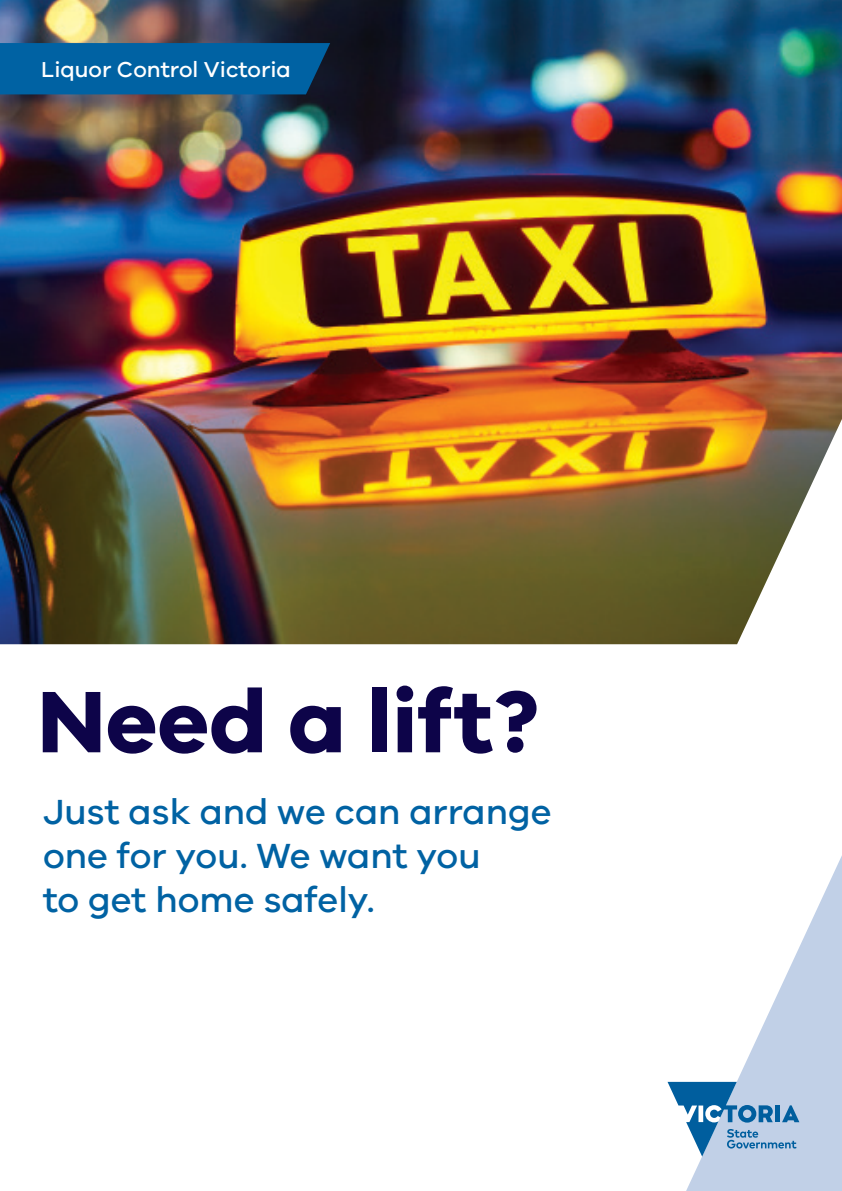
<style>
.page{position:relative;width:842px;height:1191px;background:#fff}
.page>*{position:absolute;margin:0;border:0;box-sizing:border-box;transform-origin:0 0}
.heading_2{font:700 90px "VIC";color:#0d0449}
.body_text{font:500 36px/44px "VIC";color:#0062a3}
.pull_out_box_texts{font:500 22.3px "VIC";color:#fff}
</style>
<div class="page">
<img style="left:0;top:0;width:842px;height:644px">
<div style="left:0;top:43px;width:330px;height:51px;background:#0062a3"></div>
<svg style="left:686px;top:856px;width:156px;height:335px"></svg>
<svg style="left:667px;top:1081px;width:132px;height:75px"></svg>
<p class="pull_out_box_texts" style="left:41px;top:56px;width:251px">Liquor Control Victoria</p>
<p class="heading_2" style="left:38px;top:666px;width:504px">Need a lift?</p>
<p class="body_text" style="left:43px;top:789px;width:510px">Just ask and we can arrange one for you. We want you<br>to get home safely.</p>
</div>
